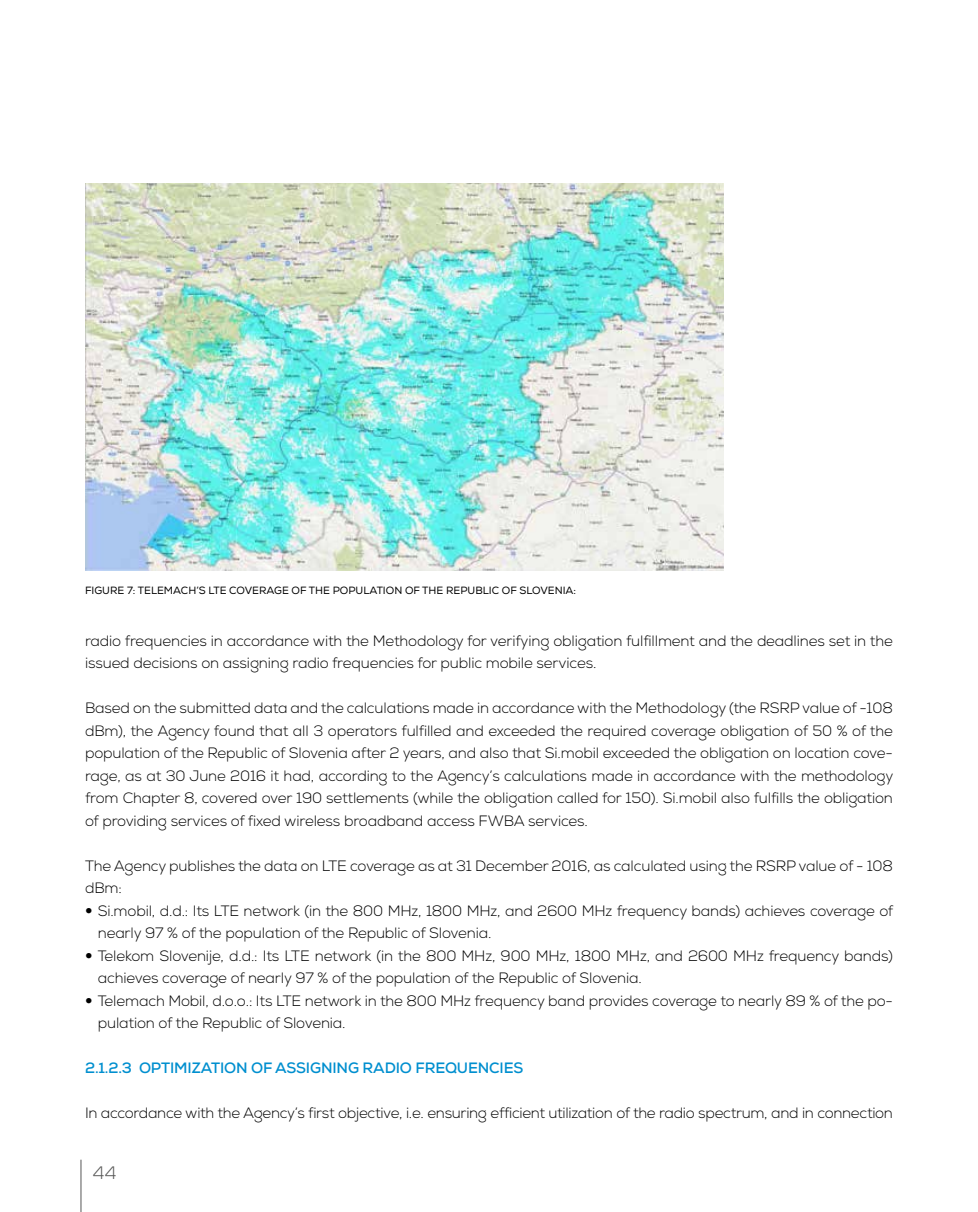
<style>
.page{position:relative;width:978px;height:1212px;background:#fff}
.page>*{position:absolute;margin:0;border:0;box-sizing:border-box;transform-origin:0 0}
.t1{font:300 18px "Nexa";color:#575756}
.t2{font:300 15px/22.5px "Nexa";letter-spacing:-.01em;color:#000}
.t3{font:700 15px "Nexa";letter-spacing:-.01em;color:#008fcf}
.t4{font:10.5px "Nexa";color:#000}
.s1{font-family:"Helvetica Neue LT Pro"}
</style>
<div class="page">
<hr style="left:81px;top:1160px;width:1px;height:52px;background:#575756">
<img style="left:85px;top:184px;width:638px;height:387px">
<p class="t4" style="left:85px;top:584px;width:493px">FIGURE 7: TELEMACH’S LTE COVERAGE OF THE POPULATION OF THE REPUBLIC OF SLOVENIA:</p>
<p class="t2" style="left:85px;top:629px;width:809px">radio frequencies in accordance with the Methodology for verifying obligation fulfillment and the deadlines set in the issued decisions on assigning radio frequencies for public mobile services.</p>
<p class="t2" style="left:85px;top:697px;width:810px;text-align:justify">Based on the submitted data and the calculations made in accordance with the Methodology (the RSRP value of -108 dBm), the Agency found that all 3 operators fulfilled and exceeded the required coverage obligation of 50 % of the population of the Republic of Slovenia after 2 years, and also that Si.mobil exceeded the obligation on location cove&shy;rage, as at 30 June 2016 it had, according to the Agency’s calculations made in accordance with the methodology from Chapter 8, covered over 190 settlements (while the obligation called for 150). Si.mobil also fulfills the obligation of providing services of fixed wireless broadband access FWBA services.</p>
<p class="t2" style="left:85px;top:854px;width:809px">The Agency publishes the data on LTE coverage as at 31 December 2016, as calculated using the RSRP value of - 108 dBm:</p>
<p class="t2" style="left:98px;top:899px;width:797px;text-indent:-13px"><span class="s1">•</span> Si.mobil, d.d.: Its LTE network (in the 800 MHz, 1800 MHz, and 2600 MHz frequency bands) achieves coverage of nearly 97 % of the population of the Republic of Slovenia.</p>
<p class="t2" style="left:98px;top:944px;width:797px;text-indent:-13px"><span class="s1">•</span> Telekom Slovenije, d.d.: Its LTE network (in the 800 MHz, 900 MHz, 1800 MHz, and 2600 MHz frequency bands) achieves coverage of nearly 97 % of the population of the Republic of Slovenia.</p>
<p class="t2" style="left:98px;top:989px;width:797px;text-indent:-13px"><span class="s1">•</span> Telemach Mobil, d.o.o.: Its LTE network in the 800 MHz frequency band provides coverage to nearly 89 % of the po&shy;pulation of the Republic of Slovenia.</p>
<p class="t3" style="left:85px;top:1058px;width:440px">2.1.2.3 OPTIMIZATION OF ASSIGNING RADIO FREQUENCIES</p>
<p class="t2" style="left:85px;top:1102px;width:809px">In accordance with the Agency’s first objective, i.e. ensuring efficient utilization of the radio spectrum, and in connection</p>
<p class="t1" style="left:93px;top:1162px;width:25px">44</p>
</div>
